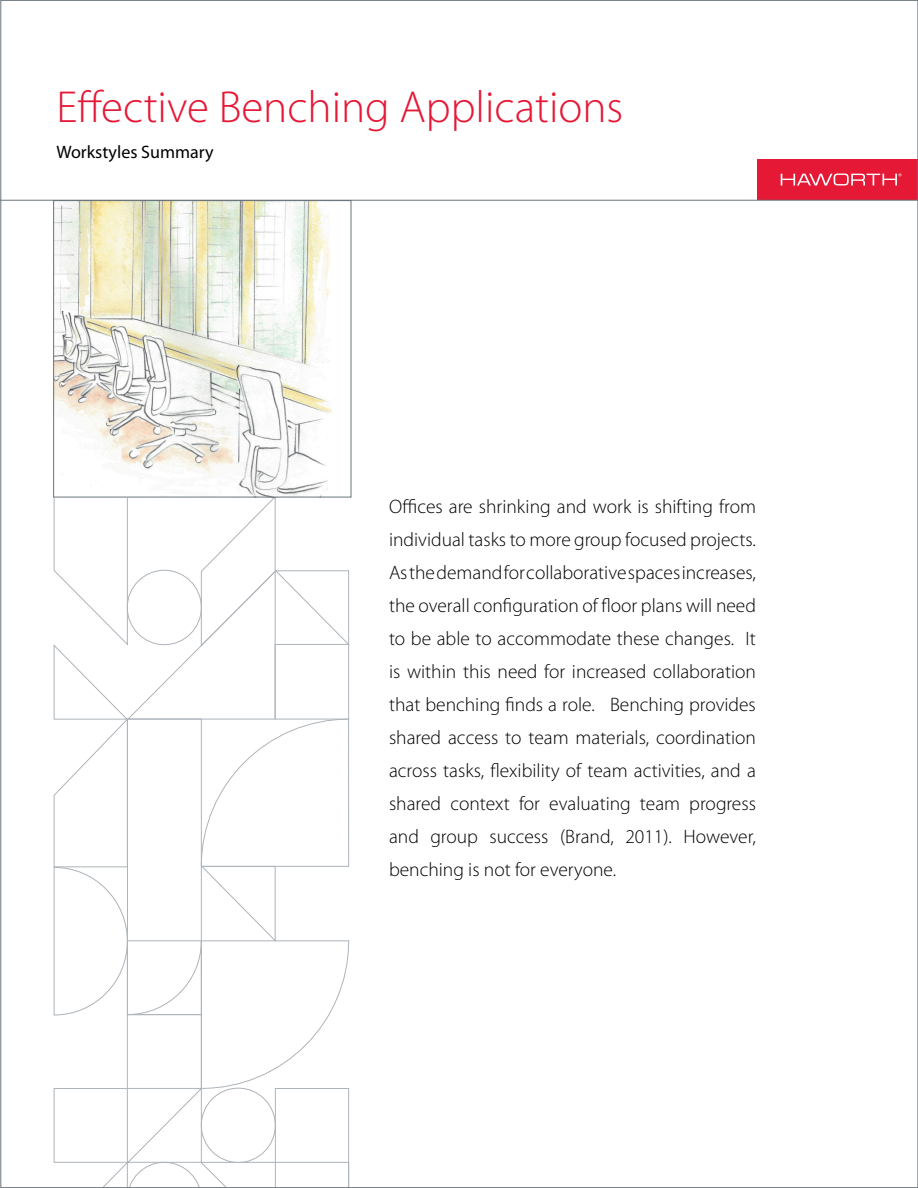
<style>
.page{position:relative;width:918px;height:1188px;background:#fff}
.page>*{position:absolute;margin:0;border:0;box-sizing:border-box;transform-origin:0 0}
.t1{font:300 45px "Myriad Pro";color:#e51836}
.t2{font:300 19.5px/33px "Myriad Pro";color:#000;text-align:justify}
.t3{font:18px "Myriad Pro";color:#000}
</style>
<div class="page">
<svg style="left:53px;top:497px;width:297px;height:689px"></svg>
<img style="left:55px;top:202px;width:277px;height:293px">
<div style="left:53px;top:200px;width:298px;height:297px;border:1px solid #6a747b"></div>
<div style="left:758px;top:159px;width:160px;height:41px;background:#e51836"></div>
<svg style="left:781px;top:173px;width:120px;height:13px"></svg>
<hr style="left:0;top:200px;width:918px;height:1px;background:#6a747b">
<p class="t1" style="left:56px;top:82px;width:568px">Effective Benching Applications</p>
<p class="t3" style="left:56px;top:140px;width:159px">Workstyles Summary</p>
<p class="t2" style="left:389px;top:490px;width:369px">Offices are shrinking and work is shifting from individual tasks to more group focused projects.<br>As the demand for collaborative spaces increases, the overall configuration of floor plans will need to be able to accommodate these changes. It is within this need for increased collaboration that benching finds a role. Benching provides shared access to team materials, coordination across tasks, flexibility of team activities, and a shared context for evaluating team progress and group success (Brand, 2011). However, benching is not for everyone.</p>
</div>
